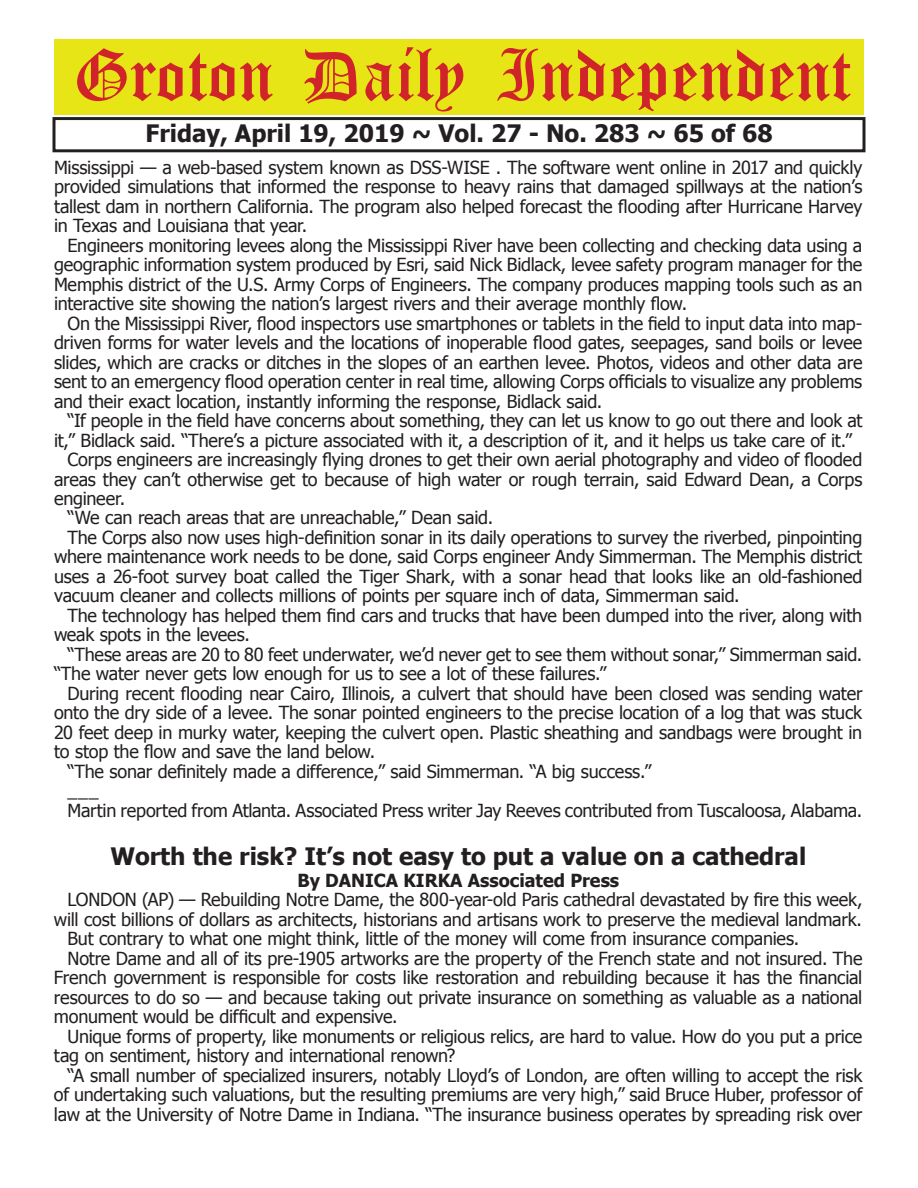
<style>
.page{position:relative;width:918px;height:1188px;background:#fff}
.page>*{position:absolute;margin:0;border:0;box-sizing:border-box;transform-origin:0 0}
.t1{font:54px "Old English Five";color:#d1232a}
.t2{font:700 24px "Tahoma";color:#231f20}
.t3{font:18px/19.5px "Tahoma";letter-spacing:-.01em;color:#231f20;text-align:justify}
.t4{font:700 18px "Tahoma";color:#231f20}
</style>
<div class="page">
<div style="left:52px;top:117px;width:814px;height:35px;border:3px solid #231f20"></div>
<div style="left:54px;top:40px;width:810px;height:75px;background:#e7e515"></div>
<h1 class="t1" style="left:73px;top:50px;width:779px">Groton Daily Independent</h1>
<h2 class="t2" style="left:145px;top:116px;width:629px">Friday, April 19, 2019 ~ Vol. 27 - No. 283 ~ 65 of 68</h2>
<p class="t3" style="left:54px;top:156px;width:810px">Mississippi — a web-based system known as DSS-WISE . The software went online in 2017 and quickly provided simulations that informed the response to heavy rains that damaged spillways at the nation’s tallest dam in northern California. The program also helped forecast the flooding after Hurricane Harvey in Texas and Louisiana that year.</p>
<p class="t3" style="left:54px;top:234px;width:810px;text-indent:14px">Engineers monitoring levees along the Mississippi River have been collecting and checking data using a geographic information system produced by Esri, said Nick Bidlack, levee safety program manager for the Memphis district of the U.S. Army Corps of Engineers. The company produces mapping tools such as an interactive site showing the nation’s largest rivers and their average monthly flow.</p>
<p class="t3" style="left:54px;top:312px;width:810px;text-indent:14px">On the Mississippi River, flood inspectors use smartphones or tablets in the field to input data into map&shy;driven forms for water levels and the locations of inoperable flood gates, seepages, sand boils or levee slides, which are cracks or ditches in the slopes of an earthen levee. Photos, videos and other data are sent to an emergency flood operation center in real time, allowing Corps officials to visualize any problems and their exact location, instantly informing the response, Bidlack said.</p>
<p class="t3" style="left:68px;top:410px;width:797px">“If people in the field have concerns about something, they can let us know to go out there and look at</p>
<p class="t3" style="left:54px;top:429px;width:800px">it,” Bidlack said. “There’s a picture associated with it, a description of it, and it helps us take care of it.”</p>
<p class="t3" style="left:68px;top:449px;width:796px">Corps engineers are increasingly flying drones to get their own aerial photography and video of flooded</p>
<p class="t3" style="left:54px;top:468px;width:810px">areas they can’t otherwise get to because of high water or rough terrain, said Edward Dean, a Corps</p>
<p class="t3" style="left:54px;top:488px;width:73px">engineer.</p>
<p class="t3" style="left:68px;top:507px;width:427px">“We can reach areas that are unreachable,” Dean said.</p>
<p class="t3" style="left:68px;top:527px;width:796px">The Corps also now uses high-definition sonar in its daily operations to survey the riverbed, pinpointing</p>
<p class="t3" style="left:54px;top:546px;width:810px">where maintenance work needs to be done, said Corps engineer Andy Simmerman. The Memphis district</p>
<p class="t3" style="left:54px;top:566px;width:810px">uses a 26-foot survey boat called the Tiger Shark, with a sonar head that looks like an old-fashioned</p>
<p class="t3" style="left:54px;top:585px;width:687px">vacuum cleaner and collects millions of points per square inch of data, Simmerman said.</p>
<p class="t3" style="left:68px;top:605px;width:796px">The technology has helped them find cars and trucks that have been dumped into the river, along with</p>
<p class="t3" style="left:54px;top:624px;width:197px">weak spots in the levees.</p>
<p class="t3" style="left:68px;top:644px;width:796px">“These areas are 20 to 80 feet underwater, we’d never get to see them without sonar,” Simmerman said.</p>
<p class="t3" style="left:54px;top:663px;width:554px">“The water never gets low enough for us to see a lot of these failures.”</p>
<p class="t3" style="left:68px;top:683px;width:797px">During recent flooding near Cairo, Illinois, a culvert that should have been closed was sending water</p>
<p class="t3" style="left:54px;top:702px;width:810px">onto the dry side of a levee. The sonar pointed engineers to the precise location of a log that was stuck</p>
<p class="t3" style="left:54px;top:722px;width:810px">20 feet deep in murky water, keeping the culvert open. Plastic sheathing and sandbags were brought in</p>
<p class="t3" style="left:54px;top:741px;width:323px">to stop the flow and save the land below.</p>
<p class="t3" style="left:68px;top:761px;width:585px">“The sonar definitely made a difference,” said Simmerman. “A big success.”</p>
<p class="t3" style="left:68px;top:780px;width:33px">___</p>
<p class="t3" style="left:68px;top:800px;width:796px">Martin reported from Atlanta. Associated Press writer Jay Reeves contributed from Tuscaloosa, Alabama.</p>
<h2 class="t2" style="left:110px;top:840px;width:697px">Worth the risk? It’s not easy to put a value on a cathedral</h2>
<p class="t4" style="left:297px;top:868px;width:323px">By DANICA KIRKA Associated Press</p>
<p class="t3" style="left:67px;top:889px;width:796px">LONDON (AP) — Rebuilding Notre Dame, the 800-year-old Paris cathedral devastated by fire this week,</p>
<p class="t3" style="left:54px;top:909px;width:809px">will cost billions of dollars as architects, historians and artisans work to preserve the medieval landmark.</p>
<p class="t3" style="left:67px;top:928px;width:733px">But contrary to what one might think, little of the money will come from insurance companies.</p>
<p class="t3" style="left:67px;top:948px;width:797px">Notre Dame and all of its pre-1905 artworks are the property of the French state and not insured. The</p>
<p class="t3" style="left:54px;top:967px;width:810px">French government is responsible for costs like restoration and rebuilding because it has the financial</p>
<p class="t3" style="left:54px;top:987px;width:810px">resources to do so — and because taking out private insurance on something as valuable as a national</p>
<p class="t3" style="left:54px;top:1006px;width:345px">monument would be difficult and expensive.</p>
<p class="t3" style="left:67px;top:1026px;width:796px">Unique forms of property, like monuments or religious relics, are hard to value. How do you put a price</p>
<p class="t3" style="left:54px;top:1045px;width:403px">tag on sentiment, history and international renown?</p>
<p class="t3" style="left:67px;top:1065px;width:796px">“A small number of specialized insurers, notably Lloyd’s of London, are often willing to accept the risk</p>
<p class="t3" style="left:54px;top:1084px;width:810px">of undertaking such valuations, but the resulting premiums are very high,” said Bruce Huber, professor of</p>
<p class="t3" style="left:54px;top:1104px;width:810px">law at the University of Notre Dame in Indiana. “The insurance business operates by spreading risk over</p>
</div>
